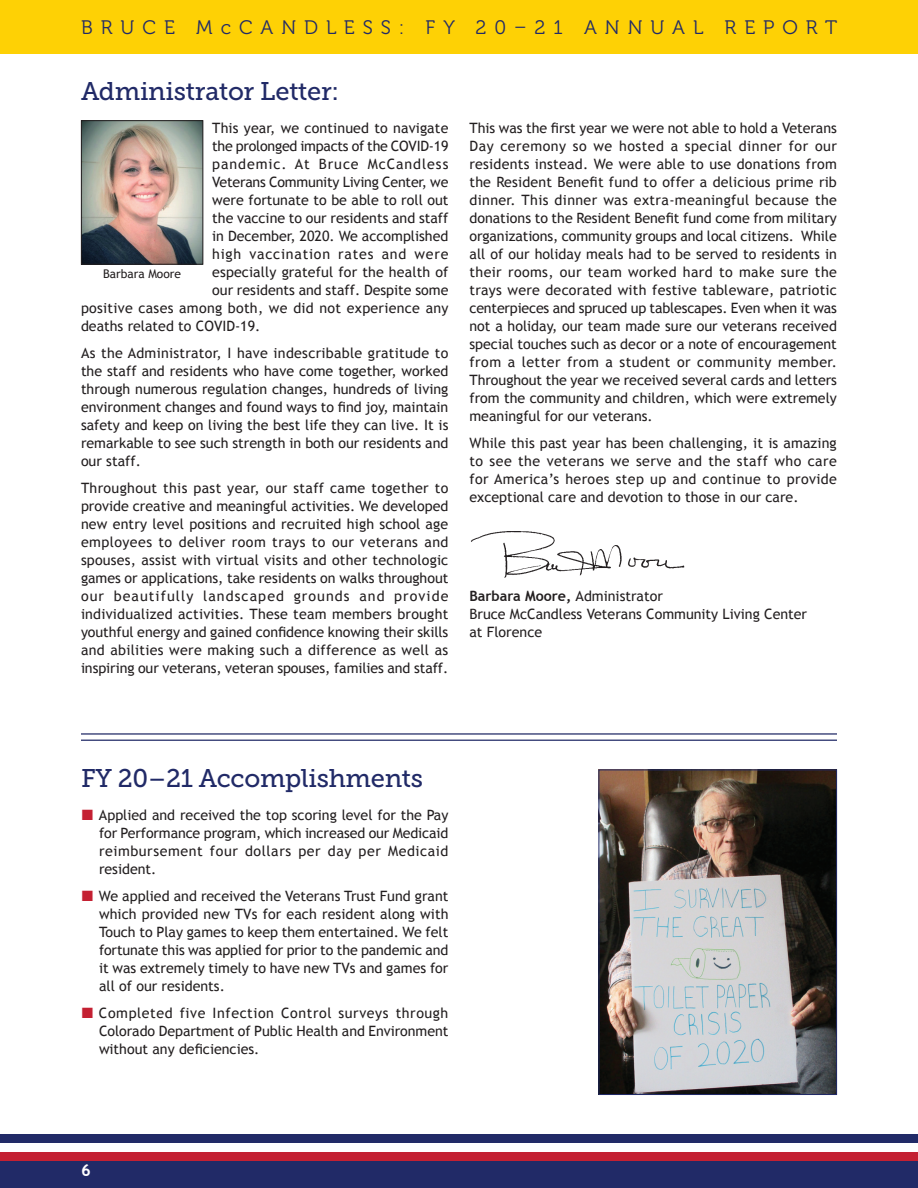
<style>
.page{position:relative;width:918px;height:1188px;background:#fff}
.page>*{position:absolute;margin:0;border:0;box-sizing:border-box;transform-origin:0 0}
._3_Article_Head{font:25.5px "Museo Slab 500";letter-spacing:-.01em;color:#212a67}
.t1{font:19.5px "Museo 300";letter-spacing:.41em;color:#212a67}
.t2{font:700 16.5px "Trebuchet MS";color:#fff}
._1_Body{font:14.25px/18px "Trebuchet MS";color:#231f20;text-align:justify}
._8_Bullet_Body{font:14.25px/18px "Trebuchet MS";color:#231f20;text-align:justify}
._9_Body_Flush_Left{font:14.25px/18px "Trebuchet MS";color:#231f20}
._1_Body-2{font:14.25px "Trebuchet MS";letter-spacing:.02em;color:#231f20}
._1_Body-3{font:14.25px "Trebuchet MS";letter-spacing:-.02em;color:#231f20}
._1_Body-4{font:14.25px "Trebuchet MS";letter-spacing:.055em;color:#231f20}
._1_Body-5{font:14.25px "Trebuchet MS";letter-spacing:.065em;color:#231f20}
._7_Caption-Footnote{font:12px "Trebuchet MS";color:#231f20}
.s1{font-weight:700}
</style>
<div class="page">
<div style="left:0;top:1161px;width:918px;height:27px;background:#212a67"></div>
<div style="left:0;top:0;width:918px;height:54px;background:#fed105"></div>
<div style="left:0;top:1134px;width:918px;height:9px;background:#212a67"></div>
<div style="left:0;top:1152px;width:918px;height:9px;background:#c42032"></div>
<img style="left:83px;top:122px;width:118px;height:141px">
<div style="left:81px;top:120px;width:122px;height:145px;border:1px solid #231f20"></div>
<hr style="left:81px;top:733px;width:756px;height:2px;background:#212a67">
<hr style="left:81px;top:740px;width:756px;height:1px;background:#212a67">
<img style="left:471px;top:531px;width:214px;height:47px">
<img style="left:601px;top:771px;width:234px;height:322px">
<div style="left:599px;top:769px;width:238px;height:326px;border:1px solid #212a67"></div>
<p class="t1" style="left:81px;top:17px;width:758px">BRUCE McCANDLESS: FY 20–21 ANNUAL REPORT</p>
<p class="_3_Article_Head" style="left:81px;top:77px;width:260px">Administrator Letter:</p>
<p class="_1_Body" style="left:212px;top:119px;width:238px">This year, we continued to navigate</p>
<p class="_1_Body-3" style="left:212px;top:138px;width:238px">the prolonged impacts of the COVID-19</p>
<p class="_1_Body-5" style="left:212px;top:156px;width:238px">pandemic. At Bruce McCandless</p>
<p class="_1_Body" style="left:212px;top:173px;width:238px">Veterans Community Living Center, we</p>
<p class="_1_Body" style="left:212px;top:191px;width:238px">were fortunate to be able to roll out</p>
<p class="_1_Body" style="left:212px;top:209px;width:238px">the vaccine to our residents and staff</p>
<p class="_1_Body" style="left:212px;top:227px;width:238px">in December, 2020. We accomplished</p>
<p class="_1_Body-4" style="left:212px;top:246px;width:238px">high vaccination rates and were</p>
<p class="_1_Body" style="left:212px;top:263px;width:238px">especially grateful for the health of</p>
<p class="_1_Body" style="left:212px;top:281px;width:238px">our residents and staff. Despite some</p>
<p class="_1_Body-2" style="left:81px;top:300px;width:369px">positive cases among both, we did not experience any</p>
<p class="_1_Body" style="left:81px;top:317px;width:181px">deaths related to COVID-19.</p>
<p class="_1_Body" style="left:81px;top:344px;width:369px">As the Administrator, I have indescribable gratitude to the staff and residents who have come together, worked through numerous regulation changes, hundreds of living environment changes and found ways to find joy, maintain safety and keep on living the best life they can live. It is remarkable to see such strength in both our residents and our staff.</p>
<p class="_1_Body" style="left:81px;top:479px;width:369px">Throughout this past year, our staff came together to provide creative and meaningful activities. We developed new entry level positions and recruited high school age employees to deliver room trays to our veterans and spouses, assist with virtual visits and other technologic games or applications, take residents on walks throughout our beautifully landscaped grounds and provide individualized activities. These team members brought youthful energy and gained confidence knowing their skills and abilities were making such a difference as well as inspiring our veterans, veteran spouses, families and staff.</p>
<p class="_7_Caption-Footnote" style="left:103px;top:267px;width:79px">Barbara Moore</p>
<p class="_1_Body" style="left:470px;top:119px;width:369px">This was the first year we were not able to hold a Veterans Day ceremony so we hosted a special dinner for our residents instead. We were able to use donations from the Resident Benefit fund to offer a delicious prime rib dinner. This dinner was extra-meaningful because the donations to the Resident Benefit fund come from military organizations, community groups and local citizens. While all of our holiday meals had to be served to residents in their rooms, our team worked hard to make sure the trays were decorated with festive tableware, patriotic centerpieces and spruced up tablescapes. Even when it was not a holiday, our team made sure our veterans received special touches such as decor or a note of encouragement from a letter from a student or community member.<br>Throughout the year we received several cards and letters from the community and children, which were extremely meaningful for our veterans.</p>
<p class="_1_Body" style="left:470px;top:434px;width:369px">While this past year has been challenging, it is amazing to see the veterans we serve and the staff who care for America’s heroes step up and continue to provide exceptional care and devotion to those in our care.</p>
<p class="_9_Body_Flush_Left" style="left:470px;top:587px;width:339px"><span class="s1">Barbara Moore,</span> Administrator<br>Bruce McCandless Veterans Community Living Center at Florence</p>
<p class="_3_Article_Head" style="left:81px;top:764px;width:344px">FY 20–21 Accomplishments</p>
<p class="_8_Bullet_Body" style="left:99px;top:806px;width:351px">Applied and received the top scoring level for the Pay for Performance program, which increased our Medicaid reimbursement four dollars per day per Medicaid resident.</p>
<p class="_8_Bullet_Body" style="left:99px;top:887px;width:351px">We applied and received the Veterans Trust Fund grant which provided new TVs for each resident along with Touch to Play games to keep them entertained. We felt fortunate this was applied for prior to the pandemic and it was extremely timely to have new TVs and games for all of our residents.</p>
<p class="_8_Bullet_Body" style="left:99px;top:1004px;width:351px">Completed five Infection Control surveys through Colorado Department of Public Health and Environment without any deficiencies.</p>
<p class="t2" style="left:81px;top:1160px;width:11px">6</p>
</div>
